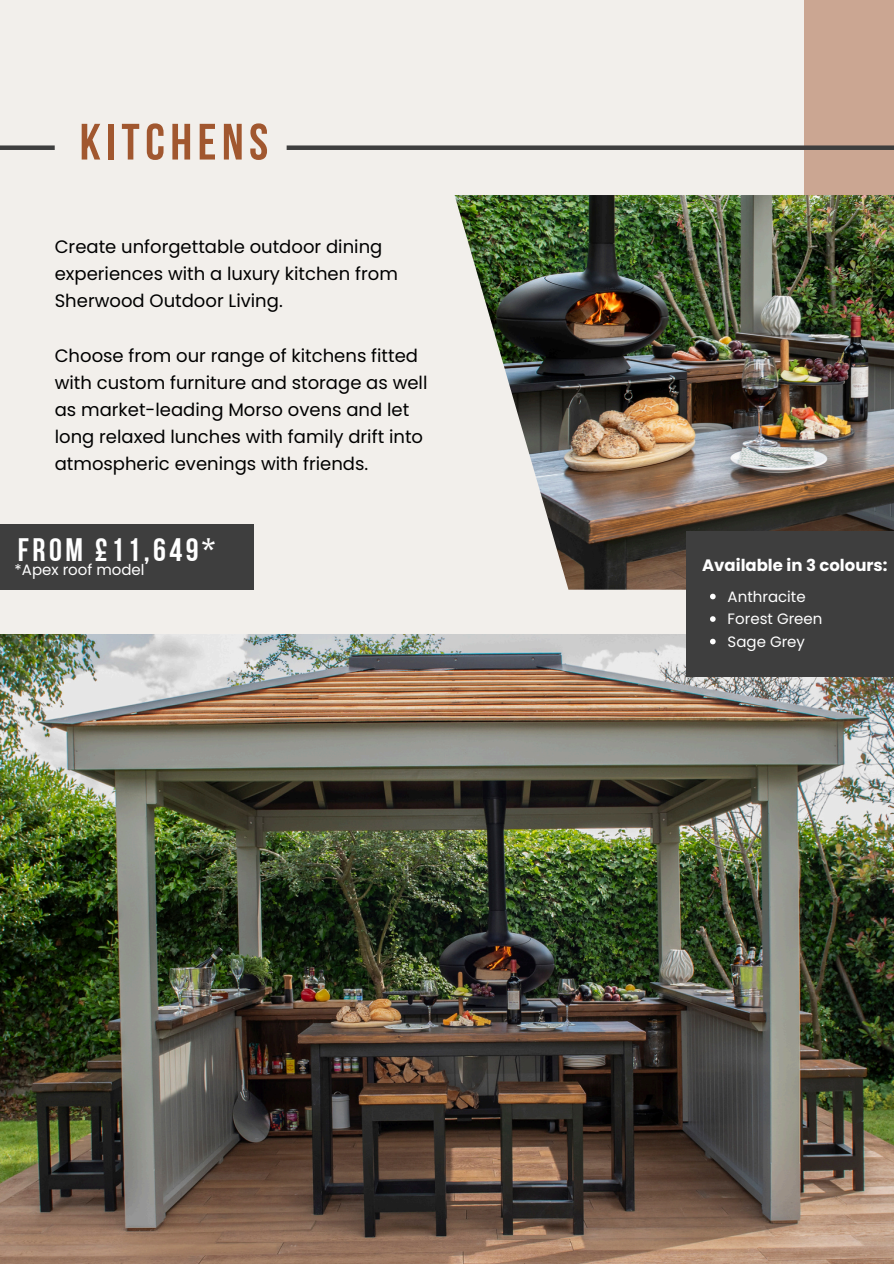
<style>
.page{position:relative;width:894px;height:1264px;background:#fff}
.page>*{position:absolute;margin:0;border:0;box-sizing:border-box;transform-origin:0 0}
.t1{font:51px "Bebas Neue Cyrillic";letter-spacing:.105em;color:#a1572f}
.t2{font:32.4px "Bebas Neue Cyrillic";letter-spacing:.105em;color:#fff}
.t3{font:18px/27px "Poppins";color:#000}
.t4{font:700 16.5px "Poppins";color:#fff}
.t5{font:15px "Poppins";color:#fff}
</style>
<div class="page">
<div style="left:0;top:0;width:893px;height:1263px;background:#f2efeb"></div>
<div style="left:0;top:145px;width:55px;height:5px;background:#3e3e3e"></div>
<div style="left:804px;top:0;width:89px;height:634px;background:#cba692"></div>
<img style="left:0;top:634px;width:893px;height:629px">
<div style="left:286px;top:145px;width:607px;height:5px;background:#3e3e3e"></div>
<img style="left:454px;top:195px;width:439px;height:394px">
<div style="left:686px;top:531px;width:207px;height:146px;background:#3e3e3e"></div>
<div style="left:0;top:524px;width:253px;height:65px;background:#3e3e3e"></div>
<svg style="left:710px;top:593px;width:5px;height:6px"></svg>
<svg style="left:710px;top:616px;width:5px;height:6px"></svg>
<svg style="left:710px;top:638px;width:5px;height:6px"></svg>
<h2 class="t1" style="left:80px;top:121px;width:190px">KITCHENS</h2>
<h4 class="t3" style="left:55px;top:234px;width:344px">Create unforgettable outdoor dining experiences with a luxury kitchen from<br>Sherwood Outdoor Living.</h4>
<h4 class="t3" style="left:55px;top:342px;width:374px">Choose from our range of kitchens fitted with custom furniture and storage as well as market-leading Morso ovens and let long relaxed lunches with family drift into atmospheric evenings with friends.</h4>
<p class="t2" style="left:18px;top:536px;width:199px">FROM £11,649*</p>
<p class="t5" style="left:15px;top:559px;width:131px">*Apex roof model</p>
<p class="t4" style="left:702px;top:554px;width:187px">Available in 3 colours:</p>
<h3 class="t5" style="left:727px;top:586px;width:80px">Anthracite</h3>
<p class="t5" style="left:727px;top:608px;width:96px">Forest Green</p>
<p class="t5" style="left:727px;top:631px;width:79px">Sage Grey</p>
</div>
